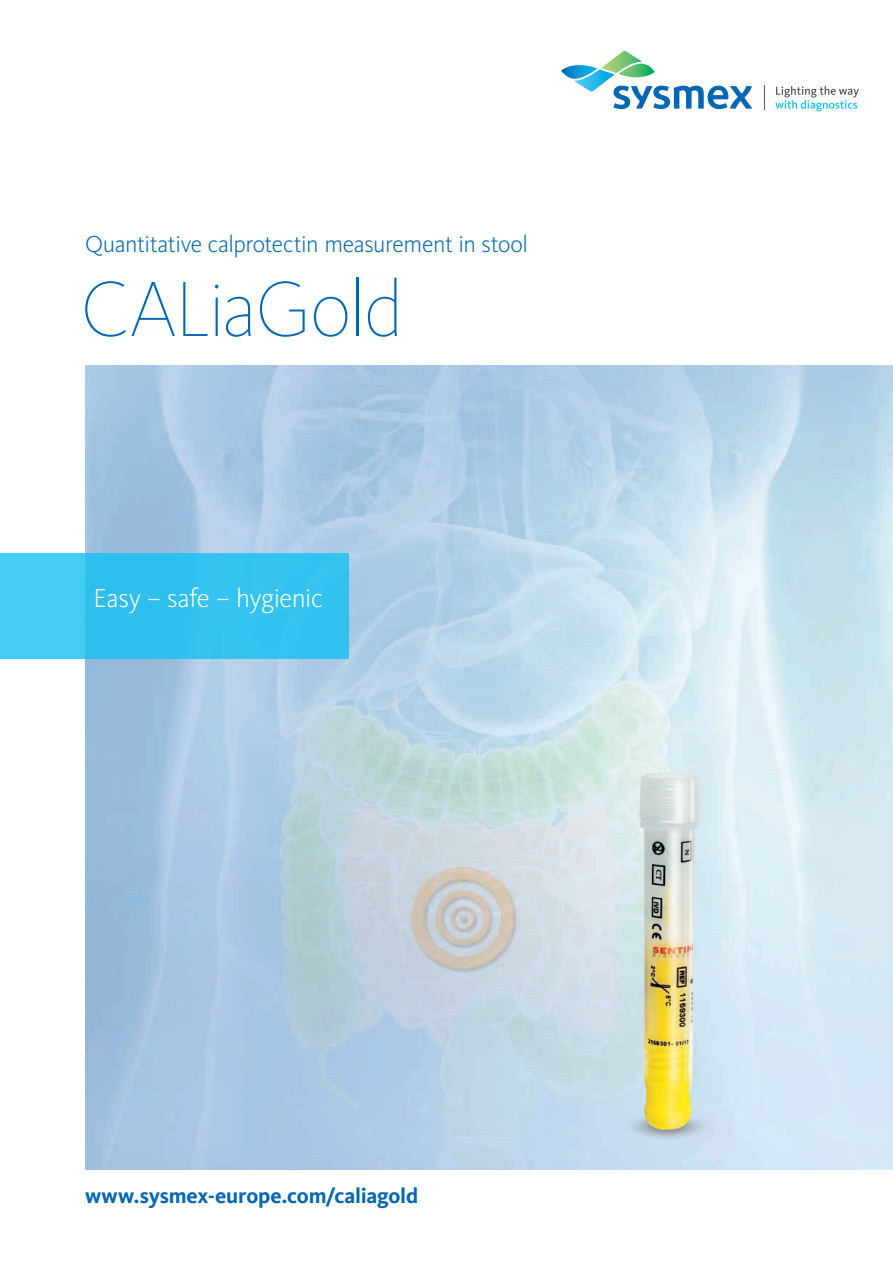
<style>
.page{position:relative;width:893px;height:1263px;background:#fff}
.page>*{position:absolute;margin:0;border:0;box-sizing:border-box;transform-origin:0 0}
.t1{font:100 81px "Kievit Pro";letter-spacing:-.025em;color:#0166b3}
.t2{font:300 27px "Kievit Pro";letter-spacing:-.02em;color:#fff}
.t3{font:300 24px "Kievit Pro";letter-spacing:-.02em;color:#0166b3}
.t4{font:700 21.75px "Kievit Pro";letter-spacing:-.01em;color:#0166b3}
</style>
<div class="page">
<img style="left:85px;top:366px;width:808px;height:803px">
<img style="left:612px;top:1108px;width:109px;height:45px">
<img style="left:614px;top:746px;width:108px;height:388px">
<svg style="left:561px;top:51px;width:191px;height:58px"></svg>
<svg style="left:764px;top:86px;width:1px;height:24px"></svg>
<svg style="left:775px;top:86px;width:84px;height:25px"></svg>
<div style="left:0;top:553px;width:348px;height:105px;background:linear-gradient(to right,#3ec8f2,#2fbfee)"></div>
<p class="t3" style="left:85px;top:230px;width:445px">Quantitative calprotectin measurement in stool</p>
<h1 class="t1" style="left:81px;top:261px;width:325px">CALiaGold</h1>
<p class="t2" style="left:94px;top:582px;width:231px">Easy – safe – hygienic</p>
<p class="t4" style="left:85px;top:1183px;width:335px">www.sysmex-europe.com/caliagold</p>
</div>
